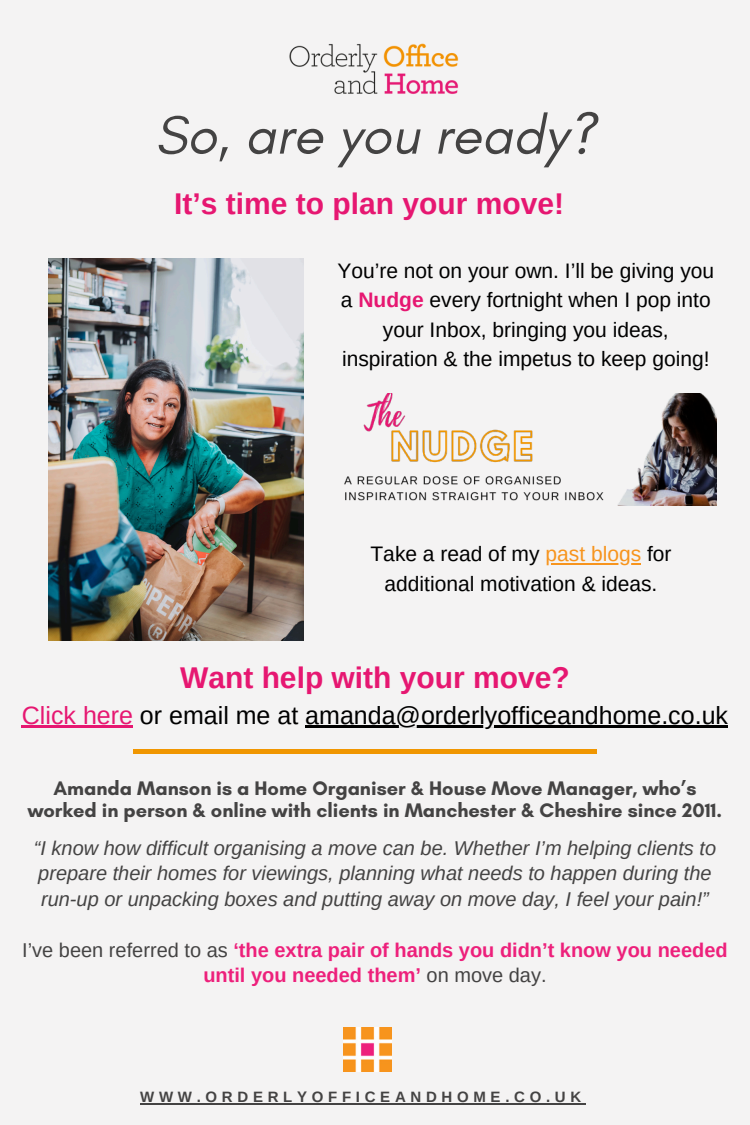
<style>
.page{position:relative;width:750px;height:1125px;background:#f4f3f3}
.page>*{position:absolute;margin:0;border:0;box-sizing:border-box;transform-origin:0 0}
.t1{font:italic 55px "Glacial Indifference";color:#444343}
.t2{font:700 30px "Arimo";color:#e61771}
.t3{font:25px "Arimo";color:#000}
.t4{font:21px/29.2px "Arimo";color:#000;text-align:center}
.t5{font:italic 20px/25.5px "Arimo";color:#444343}
.t6{font:700 20px/21.8px "Glacial Indifference";color:#444343;text-align:center}
.t7{font:700 20px/25.5px "Arimo";color:#ed207b;text-align:center}
.t8{font:700 15px "Arimo";letter-spacing:.315em;color:#444343}
.s1{font-weight:700;color:#e61771}
.s2{color:#f7941d}
.s3{color:#e61771}
.s4{font-weight:400;color:#444343}
</style>
<div class="page">
<img style="left:343px;top:1028px;width:48px;height:44px">
<img style="left:49px;top:258px;width:255px;height:383px">
<img style="left:289px;top:43px;width:170px;height:51px">
<img style="left:344px;top:394px;width:373px;height:112px">
<hr style="left:140px;top:1103px;width:446px;height:2px;background:#444343">
<hr style="left:22px;top:725px;width:111px;height:2px;background:#e61771">
<hr style="left:305px;top:725px;width:423px;height:2px;background:#000">
<hr style="left:546px;top:563px;width:95px;height:1px;background:#f7941d">
<div style="left:133px;top:749px;width:464px;height:5px;background:#f09600"></div>
<h5 class="t1" style="left:155px;top:101px;width:442px">So, are you ready?</h5>
<p class="t2" style="left:174px;top:187px;width:391px">It’s time to plan your move!</p>
<h4 class="t4" style="left:337px;top:256px;width:378px">You’re not on your own. I’ll be giving you a <span class="s1">Nudge</span> every fortnight when I pop into your Inbox, bringing you ideas, inspiration &amp; the impetus to keep going!</h4>
<p class="t4" style="left:371px;top:540px;width:303px">Take a read of my <span class="s2">past blogs</span> for additional motivation &amp; ideas.</p>
<h5 class="t2" style="left:180px;top:660px;width:391px">Want help with your move?</h5>
<h5 class="t3" style="left:22px;top:701px;width:708px"><span class="s3">Click here</span> or email me at amanda@orderlyofficeandhome.co.uk</h5>
<p class="t6" style="left:28px;top:777px;width:696px">Amanda Manson is a Home Organiser &amp; House Move Manager, who’s worked in person &amp; online with clients in Manchester &amp; Cheshire since 2011.</p>
<h5 class="t5" style="left:34px;top:835px;width:684px">“I know how difficult organising a move can be. Whether I’m helping clients to prepare their homes for viewings, planning what needs to happen during the run-up or unpacking boxes and putting away on move day, I feel your pain!”</h5>
<h3 class="t7" style="left:22px;top:937px;width:707px"><span class="s4">I’ve been referred to as</span> ‘the extra pair of hands you didn’t know you needed until you needed them’ <span class="s4">on move day.</span></h3>
<h5 class="t8" style="left:140px;top:1088px;width:443px">WWW.ORDERLYOFFICEANDHOME.CO.UK</h5>
</div>
